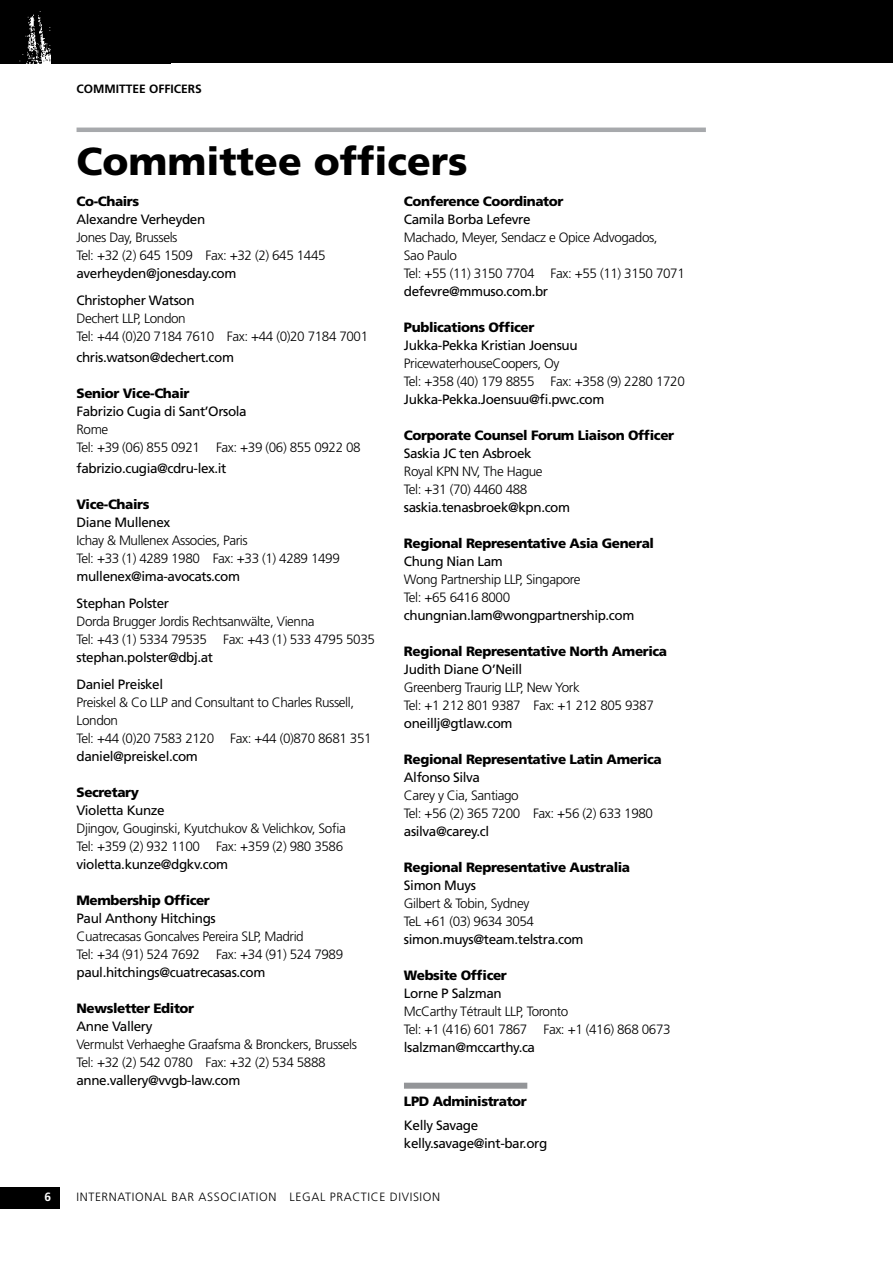
<style>
.page{position:relative;width:893px;height:1263px;background:#fff}
.page>*{position:absolute;margin:0;border:0;box-sizing:border-box;transform-origin:0 0}
.t1{font:900 39px "Frutiger";color:#000}
.t2{font:300 13.5px/18px "Frutiger";letter-spacing:-.03em;color:#000}
.t3{font:13.5px/27px "Frutiger";letter-spacing:-.03em;color:#000}
.t4{font:900 13.5px "Frutiger";letter-spacing:-.03em;color:#000}
.t5{font:300 12px "Frutiger";letter-spacing:.05em;color:#000}
.t6{font:700 12px "Frutiger";color:#000}
.t7{font:700 12px "Frutiger";color:#fff}
</style>
<div class="page">
<div style="left:0;top:1187px;width:60px;height:21px;background:#000"></div>
<div style="left:0;top:0;width:893px;height:63px;background:#000"></div>
<img style="left:19px;top:11px;width:31px;height:52px">
<hr style="left:77px;top:128px;width:629px;height:4px;background:#a7a9ac">
<div style="left:404px;top:1083px;width:123px;height:6px;background:#939598"></div>
<p class="t6" style="left:77px;top:82px;width:89px">COMMITTEE OFFICE</p>
<p class="t6" style="left:188px;top:82px;width:16px">RS</p>
<h1 class="t1" style="left:77px;top:137px;width:393px">Committee officers</h1>
<p class="t4" style="left:77px;top:193px;width:64px">Co-Chairs</p>
<p class="t3" style="left:77px;top:205px;width:130px">Alexandre Verheyden</p>
<p class="t2" style="left:77px;top:228px;width:251px">Jones Day, Brussels<br>Tel: +32 (2) 645 1509 Fax: +32 (2) 645 1445</p>
<p class="t3" style="left:77px;top:259px;width:161px">averheyden@jonesday.com<br>Christopher Watson</p>
<p class="t2" style="left:77px;top:309px;width:293px">Dechert LLP, London<br>Tel: +44 (0)20 7184 7610 Fax: +44 (0)20 7184 7001</p>
<p class="t3" style="left:77px;top:343px;width:159px">chris.watson@dechert.com</p>
<p class="t4" style="left:77px;top:385px;width:114px">Senior Vice-Chair</p>
<p class="t3" style="left:77px;top:397px;width:172px">Fabrizio Cugia di Sant’Orsola</p>
<p class="t2" style="left:77px;top:420px;width:286px">Rome<br>Tel: +39 (06) 855 0921 Fax: +39 (06) 855 0922 08</p>
<p class="t3" style="left:77px;top:454px;width:151px">fabrizio.cugia@cdru-lex.it</p>
<p class="t4" style="left:77px;top:496px;width:74px">Vice-Chairs</p>
<p class="t3" style="left:77px;top:508px;width:95px">Diane Mullenex</p>
<p class="t2" style="left:77px;top:531px;width:265px">Ichay &amp; Mullenex Associes, Paris<br>Tel: +33 (1) 4289 1980 Fax: +33 (1) 4289 1499</p>
<p class="t3" style="left:77px;top:562px;width:165px">mullenex@ima-avocats.com<br>Stephan Polster</p>
<p class="t2" style="left:77px;top:612px;width:300px">Dorda Brugger Jordis Rechtsanwälte, Vienna<br>Tel: +43 (1) 5334 79535 Fax: +43 (1) 533 4795 5035</p>
<p class="t3" style="left:77px;top:643px;width:138px">stephan.polster@dbj.at<br>Daniel Preiskel</p>
<p class="t2" style="left:77px;top:693px;width:297px">Preiskel &amp; Co LLP and Consultant to Charles Russell,<br>London<br>Tel: +44 (0)20 7583 2120 Fax: +44 (0)870 8681 351</p>
<p class="t3" style="left:77px;top:742px;width:123px">daniel@preiskel.com</p>
<p class="t4" style="left:77px;top:784px;width:64px">Secretary</p>
<p class="t3" style="left:77px;top:796px;width:90px">Violetta Kunze</p>
<p class="t2" style="left:77px;top:819px;width:271px">Djingov, Gouginski, Kyutchukov &amp; Velichkov, Sofia<br>Tel: +359 (2) 932 1100 Fax: +359 (2) 980 3586</p>
<p class="t3" style="left:77px;top:850px;width:153px">violetta.kunze@dgkv.com</p>
<p class="t4" style="left:77px;top:892px;width:135px">Membership Officer</p>
<p class="t3" style="left:77px;top:904px;width:141px">Paul Anthony Hitchings</p>
<p class="t2" style="left:77px;top:927px;width:268px">Cuatrecasas Goncalves Pereira SLP, Madrid<br>Tel: +34 (91) 524 7692 Fax: +34 (91) 524 7989</p>
<p class="t3" style="left:77px;top:958px;width:190px">paul.hitchings@cuatrecasas.com</p>
<p class="t4" style="left:77px;top:1000px;width:119px">Newsletter Editor</p>
<p class="t3" style="left:77px;top:1012px;width:77px">Anne Vallery</p>
<p class="t2" style="left:77px;top:1035px;width:282px">Vermulst Verhaeghe Graafsma &amp; Bronckers, Brussels<br>Tel: +32 (2) 542 0780 Fax: +32 (2) 534 5888</p>
<p class="t3" style="left:77px;top:1066px;width:165px">anne.vallery@vvgb-law.com</p>
<p class="t4" style="left:404px;top:193px;width:161px">Conference Coordinator</p>
<p class="t3" style="left:404px;top:205px;width:128px">Camila Borba Lefevre</p>
<p class="t2" style="left:404px;top:228px;width:282px">Machado, Meyer, Sendacz e Opice Advogados,<br>Sao Paulo<br>Tel: +55 (11) 3150 7704 Fax: +55 (11) 3150 7071</p>
<p class="t3" style="left:404px;top:277px;width:146px">defevre@mmuso.com.br</p>
<p class="t4" style="left:404px;top:319px;width:132px">Publications Officer</p>
<p class="t3" style="left:404px;top:331px;width:175px">Jukka-Pekka Kristian Joensuu</p>
<p class="t2" style="left:404px;top:354px;width:282px">PricewaterhouseCoopers, Oy<br>Tel: +358 (40) 179 8855 Fax: +358 (9) 2280 1720</p>
<p class="t3" style="left:404px;top:385px;width:202px">Jukka-Pekka.Joensuu@fi.pwc.com</p>
<p class="t4" style="left:404px;top:427px;width:272px">Corporate Counsel Forum Liaison Officer</p>
<p class="t3" style="left:404px;top:439px;width:129px">Saskia JC ten Asbroek</p>
<p class="t2" style="left:404px;top:462px;width:140px">Royal KPN NV, The Hague<br>Tel: +31 (70) 4460 488</p>
<p class="t3" style="left:404px;top:493px;width:168px">saskia.tenasbroek@kpn.com</p>
<p class="t4" style="left:404px;top:535px;width:252px">Regional Representative Asia General</p>
<p class="t3" style="left:404px;top:547px;width:100px">Chung Nian Lam</p>
<p class="t2" style="left:404px;top:570px;width:178px">Wong Partnership LLP, Singapore<br>Tel: +65 6416 8000</p>
<p class="t3" style="left:404px;top:601px;width:232px">chungnian.lam@wongpartnership.com</p>
<p class="t4" style="left:404px;top:643px;width:265px">Regional Representative North America</p>
<p class="t3" style="left:404px;top:655px;width:120px">Judith Diane O’Neill</p>
<p class="t2" style="left:404px;top:678px;width:251px">Greenberg Traurig LLP, New York<br>Tel: +1 212 801 9387 Fax: +1 212 805 9387</p>
<p class="t3" style="left:404px;top:709px;width:110px">oneillj@gtlaw.com</p>
<p class="t4" style="left:404px;top:751px;width:259px">Regional Representative Latin America</p>
<p class="t3" style="left:404px;top:763px;width:78px">Alfonso Silva</p>
<p class="t2" style="left:404px;top:786px;width:251px">Carey y Cia, Santiago<br>Tel: +56 (2) 365 7200 Fax: +56 (2) 633 1980</p>
<p class="t3" style="left:404px;top:817px;width:87px">asilva@carey.cl</p>
<p class="t4" style="left:404px;top:859px;width:228px">Regional Representative Australia</p>
<p class="t3" style="left:404px;top:871px;width:74px">Simon Muys</p>
<p class="t2" style="left:404px;top:894px;width:132px">Gilbert &amp; Tobin, Sydney<br>TeL +61 (03) 9634 3054</p>
<p class="t3" style="left:404px;top:925px;width:181px">simon.muys@team.telstra.com</p>
<p class="t4" style="left:404px;top:967px;width:104px">Website Officer</p>
<p class="t3" style="left:404px;top:979px;width:99px">Lorne P Salzman</p>
<p class="t2" style="left:404px;top:1002px;width:268px">McCarthy Tétrault LLP, Toronto<br>Tel: +1 (416) 601 7867 Fax: +1 (416) 868 0673</p>
<p class="t3" style="left:404px;top:1033px;width:133px">lsalzman@mccarthy.ca</p>
<p class="t4" style="left:404px;top:1093px;width:124px">LPD Administrator</p>
<p class="t3" style="left:404px;top:1116px;width:145px;line-height:18px">Kelly Savage kelly.savage@int-bar.org</p>
<p class="t7" style="left:44px;top:1189px;width:8px">6</p>
<p class="t5" style="left:77px;top:1190px;width:11px">International</p>
<p class="t5" style="left:171px;top:1190px;width:43px">Bar Association</p>
<p class="t5" style="left:290px;top:1190px;width:13px">Legal</p>
<p class="t5" style="left:330px;top:1190px;width:14px">Practice</p>
<p class="t5" style="left:390px;top:1190px;width:16px">Division</p>
</div>
